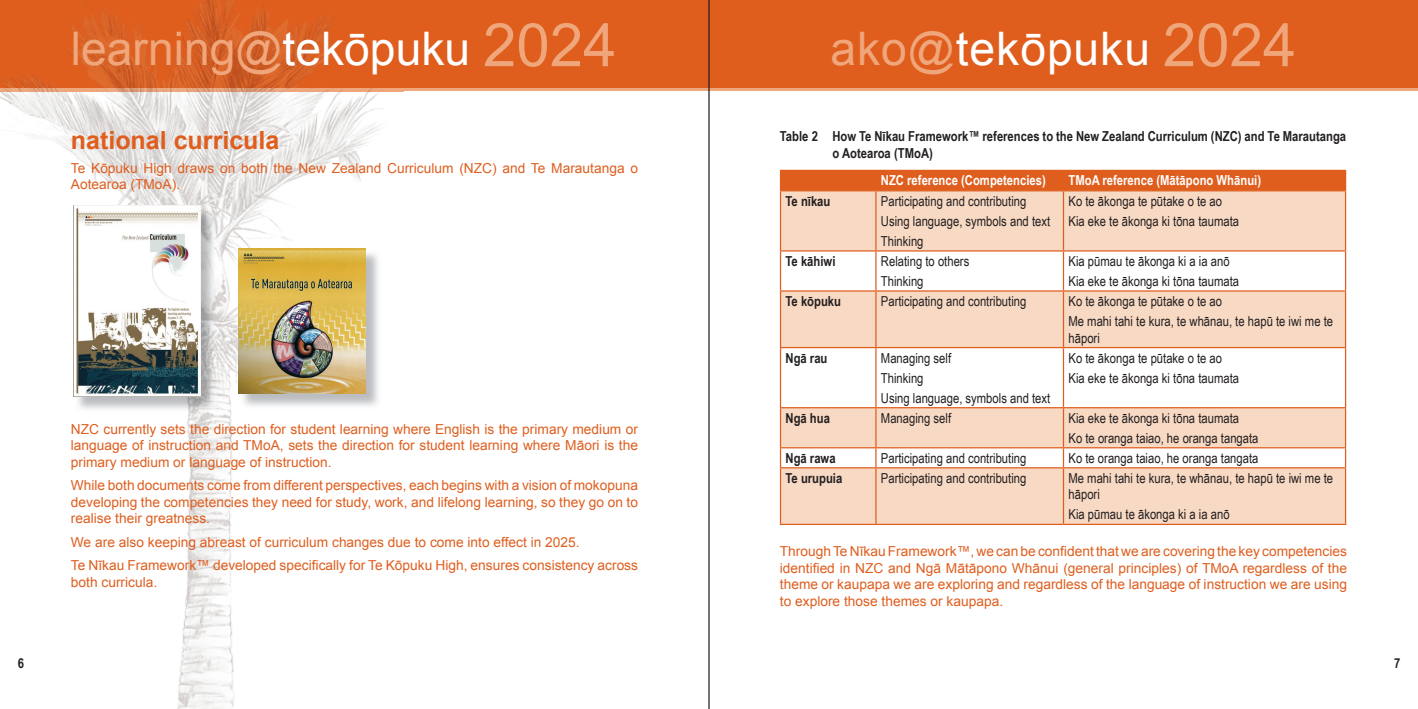
<style>
.page{position:relative;width:1418px;height:709px;background:#fff}
.page>*{position:absolute;margin:0;border:0;box-sizing:border-box;transform-origin:0 0}
.t1{font:46.25px "Arial";color:#f0a67b}
.t2{font:46.25px "Arial";letter-spacing:.02em;color:#fff}
.t3{font:700 25px "Arial";color:#df5e1e}
.t4{font:13.75px/16.5px "Arial";color:#df5e1e;text-align:justify}
.t5{font:13.75px/20px "Arial Narrow";color:#231f20}
.t6{font:700 13.75px/16.5px "Arial Narrow";color:#231f20}
.t7{font:700 13.75px "Arial Narrow";color:#fff}
.s1{color:#fff}
.s2{font-size:60px}
.s3{color:#f0a67b}
.s4{font-size:60px;color:#f0a67b}
</style>
<div class="page">
<div style="left:0;top:0;width:1417px;height:89px;background:#df5e1e"></div>
<hr style="left:0;top:88px;width:1417px;height:3px;background:#f0a67b">
<img style="left:0;top:0;width:404px;height:709px">
<img style="left:75px;top:207px;width:141px;height:205px">
<img style="left:73px;top:206px;width:127px;height:190px">
<img style="left:240px;top:250px;width:142px;height:159px">
<img style="left:239px;top:248px;width:127px;height:146px">
<svg style="left:781px;top:191px;width:563px;height:333px;fill:#f8d9c3"></svg>
<div style="left:780px;top:170px;width:566px;height:20px;background:#df5e1e"></div>
<hr style="left:780px;top:191px;width:1px;height:59px;background:#df5e1e">
<hr style="left:780px;top:190px;width:96px;height:1px;background:#df5e1e">
<hr style="left:875px;top:191px;width:1px;height:59px;background:#df5e1e">
<hr style="left:876px;top:190px;width:187px;height:1px;background:#df5e1e">
<hr style="left:1062px;top:191px;width:2px;height:59px;background:#df5e1e">
<hr style="left:1063px;top:190px;width:283px;height:1px;background:#df5e1e">
<hr style="left:1344px;top:191px;width:2px;height:59px;background:#df5e1e">
<hr style="left:780px;top:251px;width:1px;height:39px;background:#df5e1e">
<hr style="left:780px;top:250px;width:96px;height:1px;background:#df5e1e">
<hr style="left:875px;top:251px;width:1px;height:39px;background:#df5e1e">
<hr style="left:876px;top:250px;width:187px;height:1px;background:#df5e1e">
<hr style="left:1062px;top:251px;width:2px;height:39px;background:#df5e1e">
<hr style="left:1063px;top:250px;width:283px;height:1px;background:#df5e1e">
<hr style="left:1344px;top:251px;width:2px;height:39px;background:#df5e1e">
<hr style="left:780px;top:292px;width:1px;height:55px;background:#df5e1e">
<hr style="left:780px;top:290px;width:96px;height:2px;background:#df5e1e">
<hr style="left:875px;top:292px;width:1px;height:55px;background:#df5e1e">
<hr style="left:876px;top:290px;width:187px;height:2px;background:#df5e1e">
<hr style="left:1062px;top:292px;width:2px;height:55px;background:#df5e1e">
<hr style="left:1063px;top:290px;width:283px;height:2px;background:#df5e1e">
<hr style="left:1344px;top:292px;width:2px;height:55px;background:#df5e1e">
<hr style="left:780px;top:348px;width:1px;height:59px;background:#df5e1e">
<hr style="left:780px;top:347px;width:96px;height:1px;background:#df5e1e">
<hr style="left:875px;top:348px;width:1px;height:59px;background:#df5e1e">
<hr style="left:876px;top:347px;width:187px;height:1px;background:#df5e1e">
<hr style="left:1062px;top:348px;width:2px;height:59px;background:#df5e1e">
<hr style="left:1063px;top:347px;width:283px;height:1px;background:#df5e1e">
<hr style="left:1344px;top:348px;width:2px;height:59px;background:#df5e1e">
<hr style="left:780px;top:408px;width:1px;height:39px;background:#df5e1e">
<hr style="left:780px;top:407px;width:96px;height:1px;background:#df5e1e">
<hr style="left:875px;top:408px;width:1px;height:39px;background:#df5e1e">
<hr style="left:876px;top:407px;width:187px;height:1px;background:#df5e1e">
<hr style="left:1062px;top:408px;width:2px;height:39px;background:#df5e1e">
<hr style="left:1063px;top:407px;width:283px;height:1px;background:#df5e1e">
<hr style="left:1344px;top:408px;width:2px;height:39px;background:#df5e1e">
<svg style="left:780px;top:448px;width:1px;height:19px"></svg>
<hr style="left:780px;top:447px;width:96px;height:1px;background:#df5e1e">
<svg style="left:875px;top:448px;width:1px;height:19px"></svg>
<hr style="left:876px;top:447px;width:187px;height:1px;background:#df5e1e">
<svg style="left:1062px;top:448px;width:2px;height:19px"></svg>
<hr style="left:1063px;top:447px;width:283px;height:1px;background:#df5e1e">
<svg style="left:1344px;top:448px;width:2px;height:19px"></svg>
<hr style="left:780px;top:468px;width:1px;height:56px;background:#df5e1e">
<hr style="left:780px;top:467px;width:96px;height:1px;background:#df5e1e">
<hr style="left:780px;top:524px;width:96px;height:1px;background:#df5e1e">
<hr style="left:875px;top:468px;width:1px;height:56px;background:#df5e1e">
<hr style="left:876px;top:467px;width:187px;height:1px;background:#df5e1e">
<hr style="left:876px;top:524px;width:187px;height:1px;background:#df5e1e">
<hr style="left:1062px;top:468px;width:2px;height:56px;background:#df5e1e">
<hr style="left:1063px;top:467px;width:283px;height:1px;background:#df5e1e">
<hr style="left:1344px;top:468px;width:2px;height:56px;background:#df5e1e">
<hr style="left:1063px;top:524px;width:283px;height:1px;background:#df5e1e">
<hr style="left:708px;top:0;width:1px;height:709px;background:#231f20">
<h1 class="t1" style="left:71px;top:23px;width:547px">learning@<span class="s1">tekōpuku</span> <span class="s2">2024</span></h1>
<h1 class="t2" style="left:830px;top:23px;width:467px"><span class="s3">ako@</span>tekōpuku <span class="s4">2024</span></h1>
<h2 class="t3" style="left:71px;top:127px;width:210px">national curricula</h2>
<p class="t4" style="left:71px;top:160px;width:568px">Te Kōpuku High draws on both the New Zealand Curriculum (NZC) and Te Marautanga o<br>Aotearoa (TMoA).</p>
<p class="t4" style="left:71px;top:420px;width:568px">NZC currently sets the direction for student learning where English is the primary medium or language of instruction and TMoA, sets the direction for student learning where Māori is the primary medium or language of instruction.</p>
<p class="t4" style="left:71px;top:477px;width:568px">While both documents come from different perspectives, each begins with a vision of mokopuna developing the competencies they need for study, work, and lifelong learning, so they go on to realise their greatness.</p>
<p class="t4" style="left:71px;top:530px;width:568px;line-height:23.6px">We are also keeping abreast of curriculum changes due to come into effect in 2025.<br>Te Nīkau Framework™ developed specifically for Te Kōpuku High, ensures consistency across</p>
<p class="t4" style="left:71px;top:574px;width:88px">both curricula.</p>
<p class="t6" style="left:832px;top:128px;width:515px;text-indent:-53px">Table 2 How Te Nīkau Framework™ references to the New Zealand Curriculum (NZC) and Te Marautanga o Aotearoa (TMoA)</p>
<p class="t7" style="left:881px;top:172px;width:166px">NZC reference (Competencies)</p>
<p class="t7" style="left:1068px;top:172px;width:194px">TMoA reference (Mātāpono Whānui)</p>
<p class="t6" style="left:785px;top:193px;width:46px">Te nīkau</p>
<p class="t5" style="left:881px;top:191px;width:171px">Participating and contributing<br>Using language, symbols and text<br>Thinking</p>
<p class="t5" style="left:1068px;top:191px;width:172px">Ko te ākonga te pūtake o te ao<br>Kia eke te ākonga ki tōna taumata</p>
<p class="t6" style="left:785px;top:253px;width:51px">Te kāhiwi</p>
<p class="t5" style="left:881px;top:251px;width:90px">Relating to others<br>Thinking</p>
<p class="t5" style="left:1068px;top:251px;width:172px">Kia pūmau te ākonga ki a ia anō<br>Kia eke te ākonga ki tōna taumata</p>
<p class="t6" style="left:785px;top:293px;width:57px">Te kōpuku</p>
<p class="t5" style="left:881px;top:291px;width:147px">Participating and contributing</p>
<p class="t5" style="left:1068px;top:291px;width:266px">Ko te ākonga te pūtake o te ao<br>Me mahi tahi te kura, te whānau, te hapū te iwi me te</p>
<p class="t5" style="left:1068px;top:327px;width:33px">hāpori</p>
<p class="t6" style="left:785px;top:349px;width:43px">Ngā rau</p>
<p class="t5" style="left:881px;top:347px;width:171px">Managing self<br>Thinking<br>Using language, symbols and text</p>
<p class="t5" style="left:1068px;top:347px;width:172px">Ko te ākonga te pūtake o te ao<br>Kia eke te ākonga ki tōna taumata</p>
<p class="t6" style="left:785px;top:409px;width:46px">Ngā hua</p>
<p class="t5" style="left:881px;top:408px;width:72px">Managing self</p>
<p class="t5" style="left:1068px;top:408px;width:191px">Kia eke te ākonga ki tōna taumata<br>Ko te oranga taiao, he oranga tangata</p>
<p class="t6" style="left:785px;top:449px;width:52px">Ngā rawa</p>
<p class="t5" style="left:881px;top:448px;width:147px">Participating and contributing</p>
<p class="t5" style="left:1068px;top:448px;width:191px">Ko te oranga taiao, he oranga tangata</p>
<p class="t6" style="left:785px;top:469px;width:58px">Te urupuia</p>
<p class="t5" style="left:881px;top:468px;width:147px">Participating and contributing</p>
<p class="t5" style="left:1068px;top:469px;width:266px;line-height:16.5px">Me mahi tahi te kura, te whānau, te hapū te iwi me te hāpori</p>
<p class="t5" style="left:1068px;top:504px;width:163px">Kia pūmau te ākonga ki a ia anō</p>
<p class="t4" style="left:780px;top:543px;width:568px">Through Te Nīkau Framework™, we can be confident that we are covering the key competencies identified in NZC and Ngā Mātāpono Whānui (general principles) of TMoA regardless of the theme or kaupapa we are exploring and regardless of the language of instruction we are using to explore those themes or kaupapa.</p>
<p class="t6" style="left:18px;top:654px;width:8px">6</p>
<p class="t6" style="left:1393px;top:654px;width:8px">7</p>
</div>
